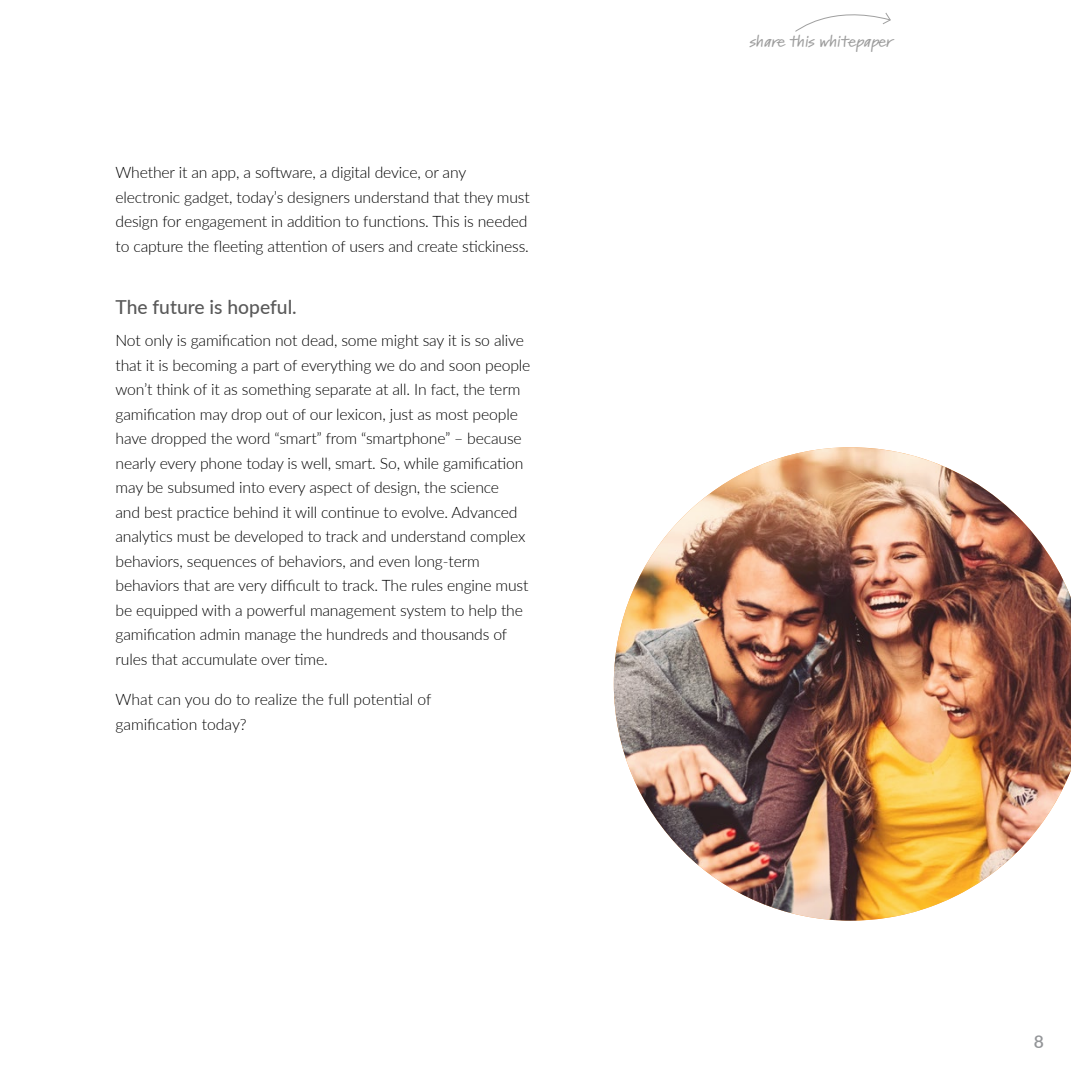
<style>
.page{position:relative;width:1071px;height:1071px;background:#fff}
.page>*{position:absolute;margin:0;border:0;box-sizing:border-box;transform-origin:0 0}
.t1{font:500 19.25px "Lato";color:#595959}
.t2{font:600 17.5px "Lato";color:#939598}
.t3{font:300 15.75px/24.5px "Lato";letter-spacing:-.01em;color:#000}
.t4{font:600 expanded 14px "Kremlin Pro";letter-spacing:-.01em;color:#9d9d9d}
</style>
<div class="page">
<svg style="left:795px;top:13px;width:96px;height:19px"></svg>
<img style="left:614px;top:447px;width:457px;height:474px">
<p class="t3" style="left:116px;top:160px;width:416px">Whether it an app, a software, a digital device, or any electronic gadget, today’s designers understand that they must design for engagement in addition to functions. This is needed to capture the fleeting attention of users and create stickiness.</p>
<p class="t1" style="left:116px;top:293px;width:183px">The future is hopeful.</p>
<p class="t3" style="left:116px;top:328px;width:417px">Not only is gamification not dead, some might say it is so alive that it is becoming a part of everything we do and soon people won’t think of it as something separate at all. In fact, the term gamification may drop out of our lexicon, just as most people have dropped the word “smart” from “smartphone” – because nearly every phone today is well, smart. So, while gamification may be subsumed into every aspect of design, the science<br>and best practice behind it will continue to evolve. Advanced analytics must be developed to track and understand complex behaviors, sequences of behaviors, and even long-term behaviors that are very difficult to track. The rules engine must be equipped with a powerful management system to help the gamification admin manage the hundreds and thousands of rules that accumulate over time.</p>
<p class="t3" style="left:116px;top:687px;width:318px">What can you do to realize the full potential of gamification today?</p>
<p class="t4" style="left:750px;top:31px;width:144px">share this whitepaper</p>
<p class="t2" style="left:1034px;top:1029px;width:12px">8</p>
</div>
